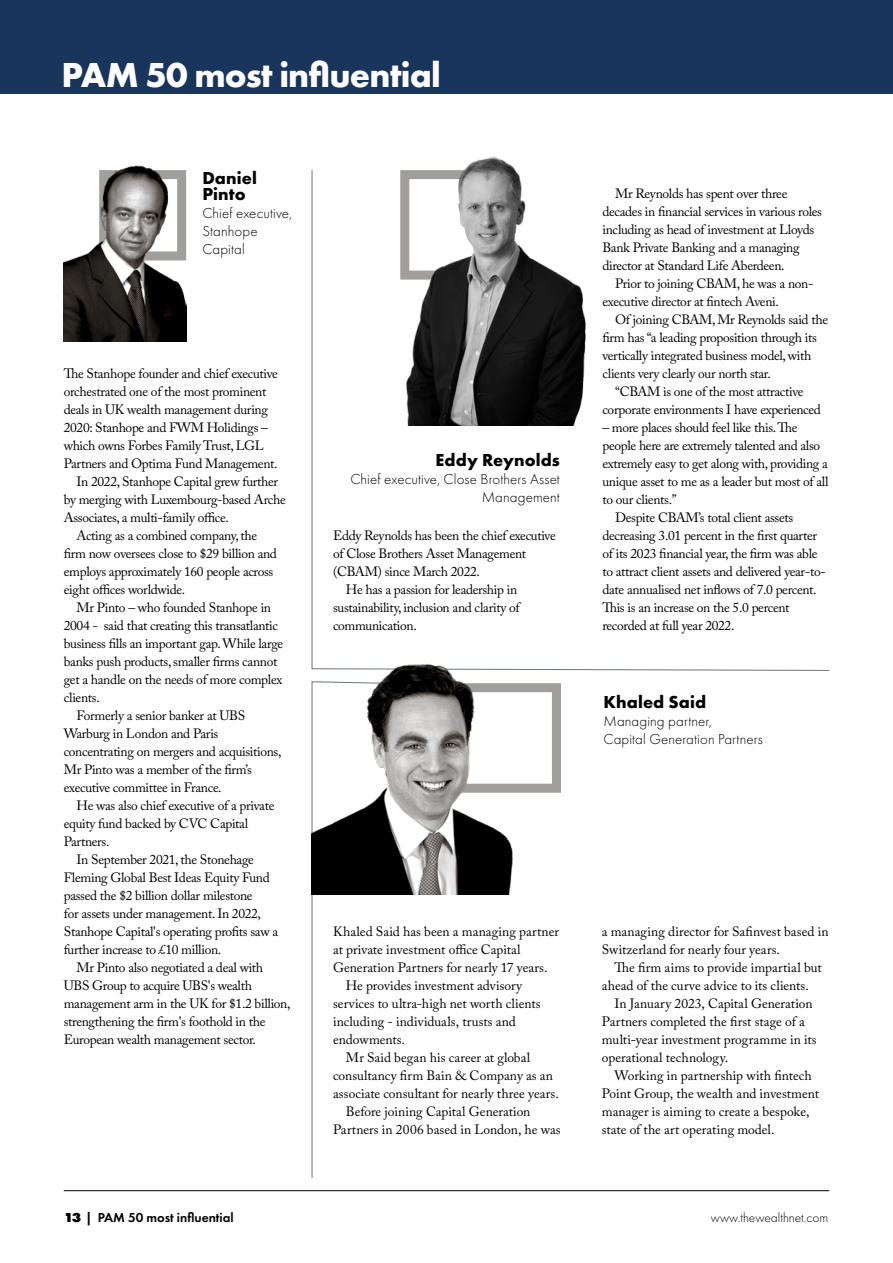
<style>
.page{position:relative;width:893px;height:1263px;background:#fff}
.page>*{position:absolute;margin:0;border:0;box-sizing:border-box;transform-origin:0 0}
.t1{font:700 36px "Futura PT";letter-spacing:-.02em;color:#fff}
.t2{font:700 18px/16.5px "Futura PT";letter-spacing:.005em;color:#000}
.t3{font:300 15px/18px "Futura PT";letter-spacing:.005em;color:#000}
.t4{font:13.5px/18px "Adobe Caslon Pro";letter-spacing:-.025em;color:#000}
.t5{font:13.5px/18px "Adobe Caslon Pro";color:#000}
.t6{font:13.5px "Adobe Caslon Pro";letter-spacing:-.005em;color:#000}
.t7{font:13.5px "Adobe Caslon Pro";letter-spacing:.005em;color:#000}
.t8{font:600 13.5px "Futura PT";color:#000}
.t9{font:300 13.5px "Futura PT";color:#000}
.s1{font-weight:800}
</style>
<div class="page">
<div style="left:0;top:0;width:893px;height:94px;background:#1a355c"></div>
<hr style="left:64px;top:1190px;width:765px;height:1px;background:#000">
<svg style="left:312px;top:895px;width:1px;height:283px"></svg>
<img style="left:64px;top:165px;width:122px;height:176px">
<img style="left:312px;top:646px;width:373px;height:249px">
<img style="left:400px;top:156px;width:186px;height:270px">
<h1 class="t1" style="left:62px;top:52px;width:381px">PAM 50 most influential</h1>
<h2 class="t2" style="left:202px;top:169px;width:56px">Daniel<br>Pinto</h2>
<p class="t3" style="left:202px;top:204px;width:91px">Chief executive,<br>Stanhope<br>Capital</p>
<p class="t4" style="left:64px;top:364px;width:216px">The Stanhope founder and chief executive</p>
<p class="t4" style="left:64px;top:382px;width:204px">orchestrated one of the most prominent</p>
<p class="t4" style="left:64px;top:400px;width:206px">deals in UK wealth management during</p>
<p class="t4" style="left:64px;top:418px;width:206px">2020: Stanhope and FWM Holidings –</p>
<p class="t4" style="left:64px;top:436px;width:201px">which owns Forbes Family Trust, LGL</p>
<p class="t4" style="left:64px;top:454px;width:215px">Partners and Optima Fund Management.</p>
<p class="t4" style="left:77px;top:472px;width:203px">In 2022, Stanhope Capital grew further</p>
<p class="t4" style="left:64px;top:490px;width:223px">by merging with Luxembourg-based Arche</p>
<p class="t4" style="left:64px;top:508px;width:167px">Associates, a multi-family office.</p>
<p class="t4" style="left:77px;top:526px;width:182px">Acting as a combined company, the</p>
<p class="t4" style="left:64px;top:544px;width:215px">firm now oversees close to $29 billion and</p>
<p class="t4" style="left:64px;top:562px;width:211px">employs approximately 160 people across</p>
<p class="t4" style="left:64px;top:580px;width:123px">eight offices worldwide.</p>
<p class="t4" style="left:77px;top:598px;width:196px">Mr Pinto – who founded Stanhope in</p>
<p class="t4" style="left:64px;top:616px;width:216px">2004 - said that creating this transatlantic</p>
<p class="t4" style="left:64px;top:634px;width:221px">business fills an important gap. While large</p>
<p class="t4" style="left:64px;top:652px;width:215px">banks push products, smaller firms cannot</p>
<p class="t4" style="left:64px;top:670px;width:220px">get a handle on the needs of more complex</p>
<p class="t4" style="left:64px;top:688px;width:37px">clients.</p>
<p class="t4" style="left:77px;top:706px;width:170px">Formerly a senior banker at UBS</p>
<p class="t4" style="left:64px;top:724px;width:156px">Warburg in London and Paris</p>
<p class="t4" style="left:64px;top:742px;width:219px">concentrating on mergers and acquisitions,</p>
<p class="t4" style="left:64px;top:760px;width:190px">Mr Pinto was a member of the firm’s</p>
<p class="t4" style="left:64px;top:778px;width:159px">executive committee in France.</p>
<p class="t4" style="left:77px;top:796px;width:199px">He was also chief executive of a private</p>
<p class="t4" style="left:64px;top:814px;width:186px">equity fund backed by CVC Capital</p>
<p class="t4" style="left:64px;top:832px;width:47px">Partners.</p>
<p class="t4" style="left:77px;top:850px;width:179px">In September 2021, the Stonehage</p>
<p class="t4" style="left:64px;top:868px;width:208px">Fleming Global Best Ideas Equity Fund</p>
<p class="t4" style="left:64px;top:886px;width:190px">passed the $2 billion dollar milestone</p>
<p class="t4" style="left:64px;top:904px;width:199px">for assets under management. In 2022,</p>
<p class="t4" style="left:64px;top:922px;width:216px">Stanhope Capital's operating profits saw a</p>
<p class="t4" style="left:64px;top:940px;width:159px">further increase to £10 million.</p>
<p class="t4" style="left:77px;top:958px;width:188px">Mr Pinto also negotiated a deal with</p>
<p class="t4" style="left:64px;top:976px;width:190px">UBS Group to acquire UBS's wealth</p>
<p class="t4" style="left:64px;top:994px;width:228px">management arm in the UK for $1.2 billion,</p>
<p class="t4" style="left:64px;top:1012px;width:203px">strengthening the firm's foothold in the</p>
<p class="t4" style="left:64px;top:1030px;width:194px">European wealth management sector.</p>
<h2 class="t2" style="left:436px;top:452px;width:126px">Eddy Reynolds</h2>
<p class="t3" style="left:350px;top:470px;width:211px;text-align:right">Chief executive, Close Brothers Asset<br>Management</p>
<p class="t4" style="left:333px;top:526px;width:224px">Eddy Reynolds has been the chief executive</p>
<p class="t4" style="left:333px;top:544px;width:195px">of Close Brothers Asset Management</p>
<p class="t4" style="left:333px;top:562px;width:148px">(CBAM) since March 2022.</p>
<p class="t4" style="left:346px;top:580px;width:173px">He has a passion for leadership in</p>
<p class="t4" style="left:333px;top:598px;width:188px">sustainability, inclusion and clarity of</p>
<p class="t4" style="left:333px;top:616px;width:85px">communication.</p>
<p class="t7" style="left:333px;top:923px;width:227px">Khaled Said has been a managing partner</p>
<p class="t6" style="left:333px;top:941px;width:189px">at private investment office Capital</p>
<p class="t6" style="left:333px;top:959px;width:216px">Generation Partners for nearly 17 years.</p>
<p class="t5" style="left:346px;top:976px;width:178px">He provides investment advisory</p>
<p class="t5" style="left:333px;top:994px;width:209px">services to ultra-high net worth clients</p>
<p class="t7" style="left:333px;top:1013px;width:184px">including - individuals, trusts and</p>
<p class="t6" style="left:333px;top:1031px;width:73px">endowments.</p>
<p class="t7" style="left:346px;top:1049px;width:186px">Mr Said began his career at global</p>
<p class="t5" style="left:333px;top:1066px;width:221px">consultancy firm Bain &amp; Company as an</p>
<p class="t5" style="left:333px;top:1084px;width:227px">associate consultant for nearly three years.</p>
<p class="t6" style="left:346px;top:1103px;width:186px">Before joining Capital Generation</p>
<p class="t7" style="left:333px;top:1121px;width:229px">Partners in 2006 based in London, he was</p>
<p class="t4" style="left:602px;top:184px;width:221px;text-indent:13px">Mr Reynolds has spent over three decades in financial services in various roles including as head of investment at Lloyds Bank Private Banking and a managing director at Standard Life Aberdeen.</p>
<p class="t4" style="left:602px;top:274px;width:213px;text-indent:13px">Prior to joining CBAM, he was a non&shy;executive director at fintech Aveni.</p>
<p class="t4" style="left:615px;top:310px;width:214px">Of joining CBAM, Mr Reynolds said the</p>
<p class="t4" style="left:602px;top:328px;width:216px">firm has “a leading proposition through its</p>
<p class="t4" style="left:602px;top:346px;width:210px">vertically integrated business model, with</p>
<p class="t4" style="left:602px;top:364px;width:170px">clients very clearly our north star.</p>
<p class="t4" style="left:615px;top:382px;width:190px">“CBAM is one of the most attractive</p>
<p class="t4" style="left:602px;top:400px;width:220px">corporate environments I have experienced</p>
<p class="t4" style="left:602px;top:418px;width:197px">– more places should feel like this. The</p>
<p class="t4" style="left:602px;top:436px;width:219px">people here are extremely talented and also</p>
<p class="t4" style="left:602px;top:454px;width:227px">extremely easy to get along with, providing a</p>
<p class="t4" style="left:602px;top:472px;width:228px">unique asset to me as a leader but most of all</p>
<p class="t4" style="left:602px;top:490px;width:76px">to our clients.”</p>
<p class="t4" style="left:615px;top:508px;width:180px">Despite CBAM’s total client assets</p>
<p class="t4" style="left:602px;top:526px;width:216px">decreasing 3.01 percent in the first quarter</p>
<p class="t4" style="left:602px;top:544px;width:217px">of its 2023 financial year, the firm was able</p>
<p class="t4" style="left:602px;top:562px;width:225px">to attract client assets and delivered year-to-</p>
<p class="t4" style="left:602px;top:580px;width:216px">date annualised net inflows of 7.0 percent.</p>
<p class="t4" style="left:602px;top:598px;width:189px">This is an increase on the 5.0 percent</p>
<p class="t4" style="left:602px;top:616px;width:134px">recorded at full year 2022.</p>
<h2 class="t2" style="left:603px;top:693px;width:104px">Khaled Said</h2>
<p class="t3" style="left:603px;top:712px;width:161px">Managing partner,<br>Capital Generation Partners</p>
<p class="t5" style="left:602px;top:922px;width:228px">a managing director for Safinvest based in<br>Switzerland for nearly four years.</p>
<p class="t5" style="left:615px;top:958px;width:209px">The firm aims to provide impartial but</p>
<p class="t5" style="left:602px;top:976px;width:208px">ahead of the curve advice to its clients.</p>
<p class="t6" style="left:615px;top:995px;width:200px">In January 2023, Capital Generation</p>
<p class="t5" style="left:602px;top:1012px;width:205px">Partners completed the first stage of a</p>
<p class="t7" style="left:602px;top:1031px;width:216px">multi-year investment programme in its</p>
<p class="t6" style="left:602px;top:1049px;width:128px">operational technology.</p>
<p class="t5" style="left:615px;top:1066px;width:199px">Working in partnership with fintech</p>
<p class="t6" style="left:602px;top:1085px;width:219px">Point Group, the wealth and investment</p>
<p class="t7" style="left:602px;top:1103px;width:209px">manager is aiming to create a bespoke,</p>
<p class="t5" style="left:602px;top:1120px;width:174px">state of the art operating model.</p>
<p class="t8" style="left:64px;top:1209px;width:171px"><span class="s1">13 |</span> PAM 50 most influential</p>
<p class="t9" style="left:711px;top:1210px;width:119px">www.thewealthnet.com</p>
</div>
